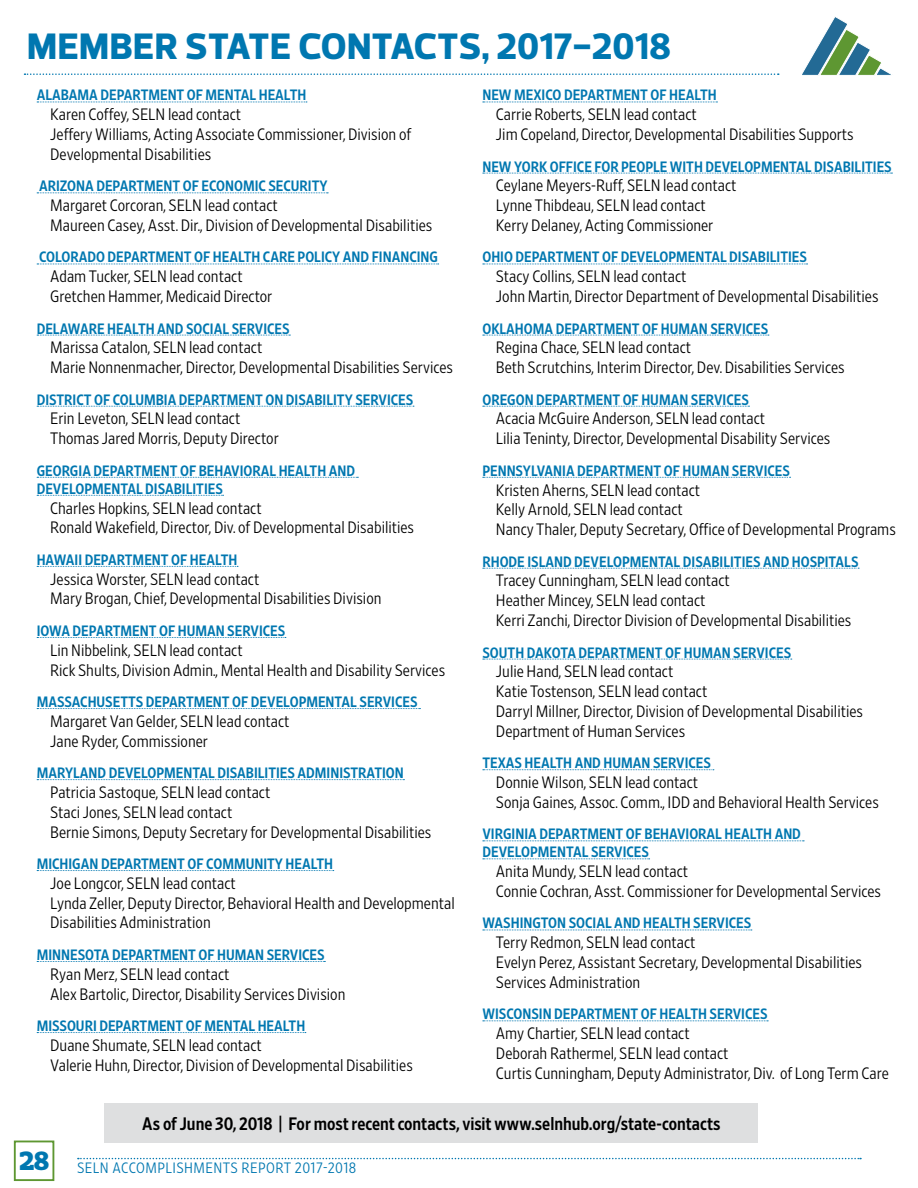
<style>
.page{position:relative;width:918px;height:1188px;background:#fff}
.page>*{position:absolute;margin:0;border:0;box-sizing:border-box;transform-origin:0 0}
.t1{font:800 37.5px "Prelo";color:#0077b0}
.t2{font:18px "Retina Narrow Med";color:#000}
.t3{font:300 16.5px/19.8px "Retina Narrow";color:#000}
.t4{font:15px/18px "Retina Narrow Med";color:#0077b0}
.t5{font:300 15px "Retina Narrow";letter-spacing:.03em;color:#0077b0}
</style>
<div class="page">
<svg style="left:802px;top:17px;width:89px;height:58px"></svg>
<div style="left:14px;top:1141px;width:40px;height:40px;border:2px solid #5e9732"></div>
<svg style="left:25px;top:73px;width:754px;height:2px"></svg>
<svg style="left:78px;top:1158px;width:783px;height:1px"></svg>
<div style="left:105px;top:1104px;width:653px;height:39px;background:#dedfe0"></div>
<svg style="left:37px;top:102px;width:270px;height:1px"></svg>
<svg style="left:37px;top:192px;width:291px;height:1px"></svg>
<svg style="left:37px;top:264px;width:402px;height:1px"></svg>
<svg style="left:37px;top:335px;width:253px;height:1px"></svg>
<svg style="left:37px;top:406px;width:377px;height:1px"></svg>
<svg style="left:37px;top:477px;width:321px;height:1px"></svg>
<svg style="left:37px;top:495px;width:187px;height:1px"></svg>
<svg style="left:37px;top:566px;width:201px;height:1px"></svg>
<svg style="left:37px;top:637px;width:249px;height:1px"></svg>
<svg style="left:37px;top:708px;width:383px;height:1px"></svg>
<svg style="left:37px;top:779px;width:367px;height:1px"></svg>
<svg style="left:37px;top:870px;width:297px;height:1px"></svg>
<svg style="left:37px;top:961px;width:288px;height:1px"></svg>
<svg style="left:37px;top:1032px;width:269px;height:1px"></svg>
<svg style="left:483px;top:102px;width:234px;height:1px"></svg>
<svg style="left:483px;top:173px;width:409px;height:1px"></svg>
<svg style="left:483px;top:264px;width:325px;height:1px"></svg>
<svg style="left:483px;top:335px;width:286px;height:1px"></svg>
<svg style="left:483px;top:406px;width:266px;height:1px"></svg>
<svg style="left:483px;top:477px;width:308px;height:1px"></svg>
<svg style="left:483px;top:568px;width:376px;height:1px"></svg>
<svg style="left:483px;top:659px;width:309px;height:1px"></svg>
<svg style="left:483px;top:769px;width:231px;height:1px"></svg>
<svg style="left:483px;top:840px;width:321px;height:1px"></svg>
<svg style="left:483px;top:858px;width:167px;height:1px"></svg>
<svg style="left:483px;top:930px;width:269px;height:1px"></svg>
<svg style="left:483px;top:1020px;width:285px;height:1px"></svg>
<h1 class="t1" style="left:27px;top:23px;width:646px">MEMBER STATE CONTACTS, 2017-2018</h1>
<p class="t4" style="left:37px;top:86px;width:271px">ALABAMA DEPARTMENT OF MENTAL HEALTH</p>
<p class="t3" style="left:50px;top:104px;width:363px">Karen Coffey, SELN lead contact<br>Jeffery Williams, Acting Associate Commissioner, Division of<br>Developmental Disabilities</p>
<p class="t4" style="left:39px;top:177px;width:290px">ARIZONA DEPARTMENT OF ECONOMIC SECURITY</p>
<p class="t3" style="left:50px;top:195px;width:384px">Margaret Corcoran, SELN lead contact<br>Maureen Casey, Asst. Dir., Division of Developmental Disabilities</p>
<p class="t4" style="left:39px;top:248px;width:401px">COLORADO DEPARTMENT OF HEALTH CARE POLICY AND FINANCING</p>
<p class="t3" style="left:50px;top:266px;width:224px">Adam Tucker, SELN lead contact<br>Gretchen Hammer, Medicaid Director</p>
<p class="t4" style="left:37px;top:319px;width:255px">DELAWARE HEALTH AND SOCIAL SERVICES</p>
<p class="t3" style="left:50px;top:337px;width:404px">Marissa Catalon, SELN lead contact<br>Marie Nonnenmacher, Director, Developmental Disabilities Services</p>
<p class="t4" style="left:37px;top:390px;width:378px">DISTRICT OF COLUMBIA DEPARTMENT ON DISABILITY SERVICES</p>
<p class="t3" style="left:50px;top:409px;width:230px">Erin Leveton, SELN lead contact<br>Thomas Jared Morris, Deputy Director</p>
<p class="t4" style="left:37px;top:461px;width:320px">GEORGIA DEPARTMENT OF BEHAVIORAL HEALTH AND<br>DEVELOPMENTAL DISABILITIES</p>
<p class="t3" style="left:50px;top:498px;width:365px">Charles Hopkins, SELN lead contact<br>Ronald Wakefield, Director, Div. of Developmental Disabilities</p>
<p class="t4" style="left:37px;top:550px;width:202px">HAWAII DEPARTMENT OF HEALTH</p>
<p class="t3" style="left:50px;top:569px;width:333px">Jessica Worster, SELN lead contact<br>Mary Brogan, Chief, Developmental Disabilities Division</p>
<p class="t4" style="left:37px;top:621px;width:250px">IOWA DEPARTMENT OF HUMAN SERVICES</p>
<p class="t3" style="left:50px;top:640px;width:397px">Lin Nibbelink, SELN lead contact<br>Rick Shults, Division Admin., Mental Health and Disability Services</p>
<p class="t4" style="left:37px;top:692px;width:382px">MASSACHUSETTS DEPARTMENT OF DEVELOPMENTAL SERVICES</p>
<p class="t3" style="left:50px;top:711px;width:241px">Margaret Van Gelder, SELN lead contact<br>Jane Ryder, Commissioner</p>
<p class="t4" style="left:37px;top:764px;width:369px">MARYLAND DEVELOPMENTAL DISABILITIES ADMINISTRATION</p>
<p class="t3" style="left:50px;top:782px;width:383px">Patricia Sastoque, SELN lead contact<br>Staci Jones, SELN lead contact<br>Bernie Simons, Deputy Secretary for Developmental Disabilities</p>
<p class="t4" style="left:37px;top:854px;width:298px">MICHIGAN DEPARTMENT OF COMMUNITY HEALTH</p>
<p class="t3" style="left:50px;top:873px;width:406px">Joe Longcor, SELN lead contact<br>Lynda Zeller, Deputy Director, Behavioral Health and Developmental<br>Disabilities Administration</p>
<p class="t4" style="left:37px;top:945px;width:290px">MINNESOTA DEPARTMENT OF HUMAN SERVICES</p>
<p class="t3" style="left:50px;top:964px;width:297px">Ryan Merz, SELN lead contact<br>Alex Bartolic, Director, Disability Services Division</p>
<p class="t4" style="left:37px;top:1016px;width:270px">MISSOURI DEPARTMENT OF MENTAL HEALTH</p>
<p class="t3" style="left:50px;top:1035px;width:364px">Duane Shumate, SELN lead contact<br>Valerie Huhn, Director, Division of Developmental Disabilities</p>
<p class="t4" style="left:482px;top:86px;width:236px">NEW MEXICO DEPARTMENT OF HEALTH</p>
<p class="t3" style="left:496px;top:104px;width:359px">Carrie Roberts, SELN lead contact<br>Jim Copeland, Director, Developmental Disabilities Supports</p>
<p class="t4" style="left:482px;top:157px;width:411px">NEW YORK OFFICE FOR PEOPLE WITH DEVELOPMENTAL DISABILITIES</p>
<p class="t3" style="left:496px;top:175px;width:242px">Ceylane Meyers-Ruff, SELN lead contact<br>Lynne Thibdeau, SELN lead contact<br>Kerry Delaney, Acting Commissioner</p>
<p class="t4" style="left:482px;top:248px;width:326px">OHIO DEPARTMENT OF DEVELOPMENTAL DISABILITIES</p>
<p class="t3" style="left:496px;top:266px;width:384px">Stacy Collins, SELN lead contact<br>John Martin, Director Department of Developmental Disabilities</p>
<p class="t4" style="left:482px;top:319px;width:287px">OKLAHOMA DEPARTMENT OF HUMAN SERVICES</p>
<p class="t3" style="left:496px;top:337px;width:350px">Regina Chace, SELN lead contact<br>Beth Scrutchins, Interim Director, Dev. Disabilities Services</p>
<p class="t4" style="left:482px;top:390px;width:268px">OREGON DEPARTMENT OF HUMAN SERVICES</p>
<p class="t3" style="left:496px;top:409px;width:336px">Acacia McGuire Anderson, SELN lead contact<br>Lilia Teninty, Director, Developmental Disability Services</p>
<p class="t4" style="left:482px;top:461px;width:309px">PENNSYLVANIA DEPARTMENT OF HUMAN SERVICES</p>
<p class="t3" style="left:496px;top:480px;width:401px">Kristen Aherns, SELN lead contact<br>Kelly Arnold, SELN lead contact<br>Nancy Thaler, Deputy Secretary, Office of Developmental Programs</p>
<p class="t4" style="left:482px;top:552px;width:378px">RHODE ISLAND DEVELOPMENTAL DISABILITIES AND HOSPITALS</p>
<p class="t3" style="left:496px;top:571px;width:357px">Tracey Cunningham, SELN lead contact<br>Heather Mincey, SELN lead contact<br>Kerri Zanchi, Director Division of Developmental Disabilities</p>
<p class="t4" style="left:482px;top:643px;width:310px">SOUTH DAKOTA DEPARTMENT OF HUMAN SERVICES</p>
<p class="t3" style="left:496px;top:661px;width:369px">Julie Hand, SELN lead contact<br>Katie Tostenson, SELN lead contact<br>Darryl Millner, Director, Division of Developmental Disabilities Department of Human Services</p>
<p class="t4" style="left:482px;top:754px;width:230px">TEXAS HEALTH AND HUMAN SERVICES</p>
<p class="t3" style="left:496px;top:772px;width:384px">Donnie Wilson, SELN lead contact<br>Sonja Gaines, Assoc. Comm., IDD and Behavioral Health Services</p>
<p class="t4" style="left:482px;top:825px;width:320px">VIRGINIA DEPARTMENT OF BEHAVIORAL HEALTH AND<br>DEVELOPMENTAL SERVICES</p>
<p class="t3" style="left:496px;top:861px;width:387px">Anita Mundy, SELN lead contact<br>Connie Cochran, Asst. Commissioner for Developmental Services</p>
<p class="t4" style="left:482px;top:914px;width:270px">WASHINGTON SOCIAL AND HEALTH SERVICES</p>
<p class="t3" style="left:496px;top:932px;width:368px">Terry Redmon, SELN lead contact<br>Evelyn Perez, Assistant Secretary, Developmental Disabilities<br>Services Administration</p>
<p class="t4" style="left:482px;top:1005px;width:287px">WISCONSIN DEPARTMENT OF HEALTH SERVICES</p>
<p class="t3" style="left:496px;top:1023px;width:394px">Amy Chartier, SELN lead contact<br>Deborah Rathermel, SELN lead contact<br>Curtis Cunningham, Deputy Administrator, Div. of Long Term Care</p>
<p class="t2" style="left:142px;top:1113px;width:580px">As of June 30, 2018 | For most recent contacts, visit www.selnhub.org/state-contacts</p>
<p class="t5" style="left:20px;top:1158px;width:338px"><sup>28</sup> SELN ACCOMPLISHMENTS REPORT 2017-2018</p>
</div>
